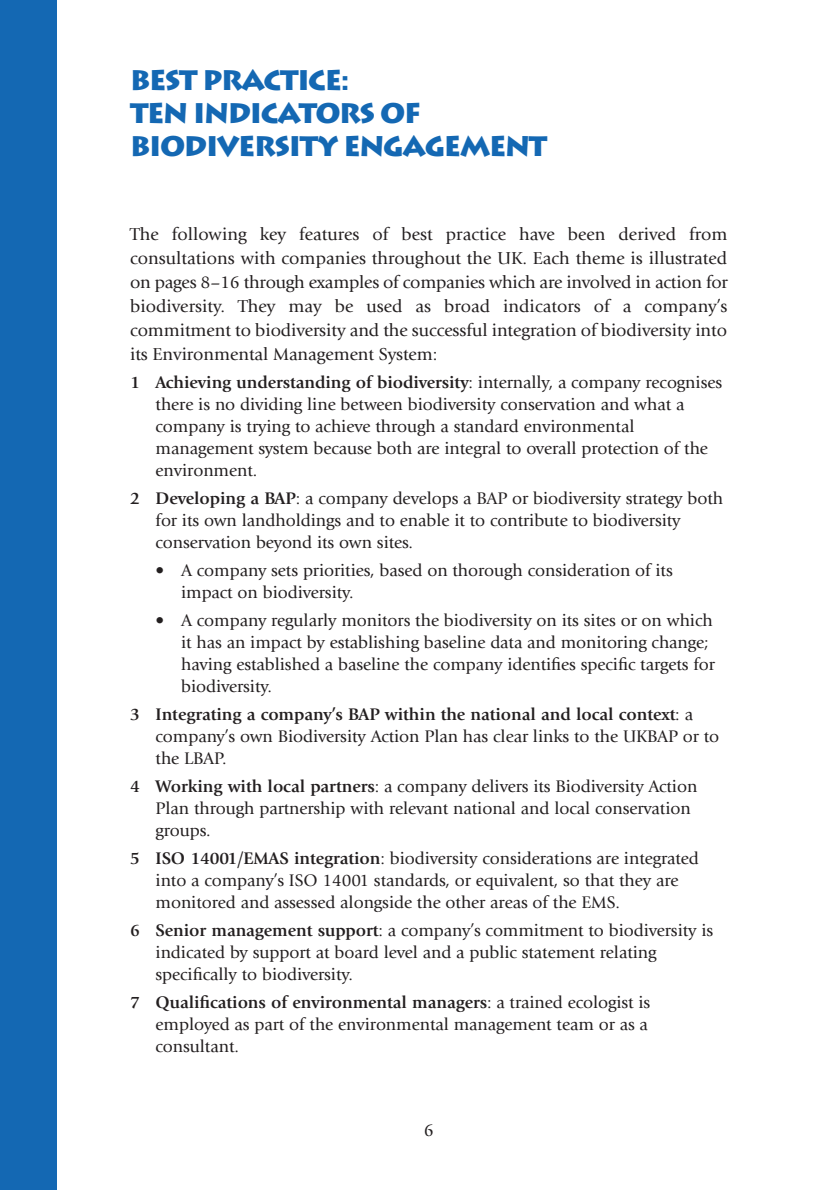
<style>
.page{position:relative;width:840px;height:1190px;background:#fff}
.page>*{position:absolute;margin:0;border:0;box-sizing:border-box;transform-origin:0 0}
.t1{font:900 28px/33px "Lithos";letter-spacing:-.05em;color:#1468b3}
.t2{font:18px/24px "Giovanni";letter-spacing:-.005em;color:#231f20;text-align:justify}
.t3{font:17.6px/22px "Giovanni";letter-spacing:-.005em;color:#231f20}
.s1{font-weight:700}
</style>
<div class="page">
<div style="left:0;top:0;width:57px;height:1190px;background:#1468b3"></div>
<h1 class="t1" style="left:130px;top:64px;width:419px">BEST PRACTICE:<br>Ten INDICATORS OF<br>BIODIVERSITY ENGAGEMENT</h1>
<p class="t2" style="left:130px;top:224px;width:599px">The following key features of best practice have been derived from consultations with companies throughout the UK. Each theme is illustrated on pages 8–16 through examples of companies which are involved in action for biodiversity. They may be used as broad indicators of a company’s commitment to biodiversity and the successful integration of biodiversity into its Environmental Management System:</p>
<p class="t3" style="left:156px;top:373px;width:568px;text-indent:-26px"><span class="s1">1 Achieving understanding of biodiversity</span>: internally, a company recognises there is no dividing line between biodiversity conservation and what a company is trying to achieve through a standard environmental management system because both are integral to overall protection of the environment.</p>
<p class="t3" style="left:156px;top:489px;width:569px;text-indent:-26px"><span class="s1">2 Developing a BAP</span>: a company develops a BAP or biodiversity strategy both for its own landholdings and to enable it to contribute to biodiversity conservation beyond its own sites.</p>
<p class="t3" style="left:181px;top:561px;width:493px;text-indent:-26px">• A company sets priorities, based on thorough consideration of its impact on biodiversity.</p>
<p class="t3" style="left:181px;top:611px;width:535px;text-indent:-26px">• A company regularly monitors the biodiversity on its sites or on which it has an impact by establishing baseline data and monitoring change; having established a baseline the company identifies specific targets for biodiversity.</p>
<p class="t3" style="left:156px;top:705px;width:565px;text-indent:-26px"><span class="s1">3 Integrating a company’s BAP within the national and local context</span>: a company’s own Biodiversity Action Plan has clear links to the UKBAP or to the LBAP.</p>
<p class="t3" style="left:156px;top:777px;width:543px;text-indent:-26px"><span class="s1">4 Working with local partners</span>: a company delivers its Biodiversity Action<br>Plan through partnership with relevant national and local conservation groups.</p>
<p class="t3" style="left:156px;top:849px;width:545px;text-indent:-26px"><span class="s1">5 ISO 14001/EMAS integration</span>: biodiversity considerations are integrated into a company’s ISO 14001 standards, or equivalent, so that they are monitored and assessed alongside the other areas of the EMS.</p>
<p class="t3" style="left:156px;top:921px;width:559px;text-indent:-26px"><span class="s1">6 Senior management support</span>: a company’s commitment to biodiversity is indicated by support at board level and a public statement relating specifically to biodiversity.</p>
<p class="t3" style="left:156px;top:993px;width:496px;text-indent:-26px"><span class="s1">7 Qualifications of environmental managers</span>: a trained ecologist is employed as part of the environmental management team or as a consultant.</p>
<p class="t2" style="left:424px;top:1119px;width:12px">6</p>
</div>
